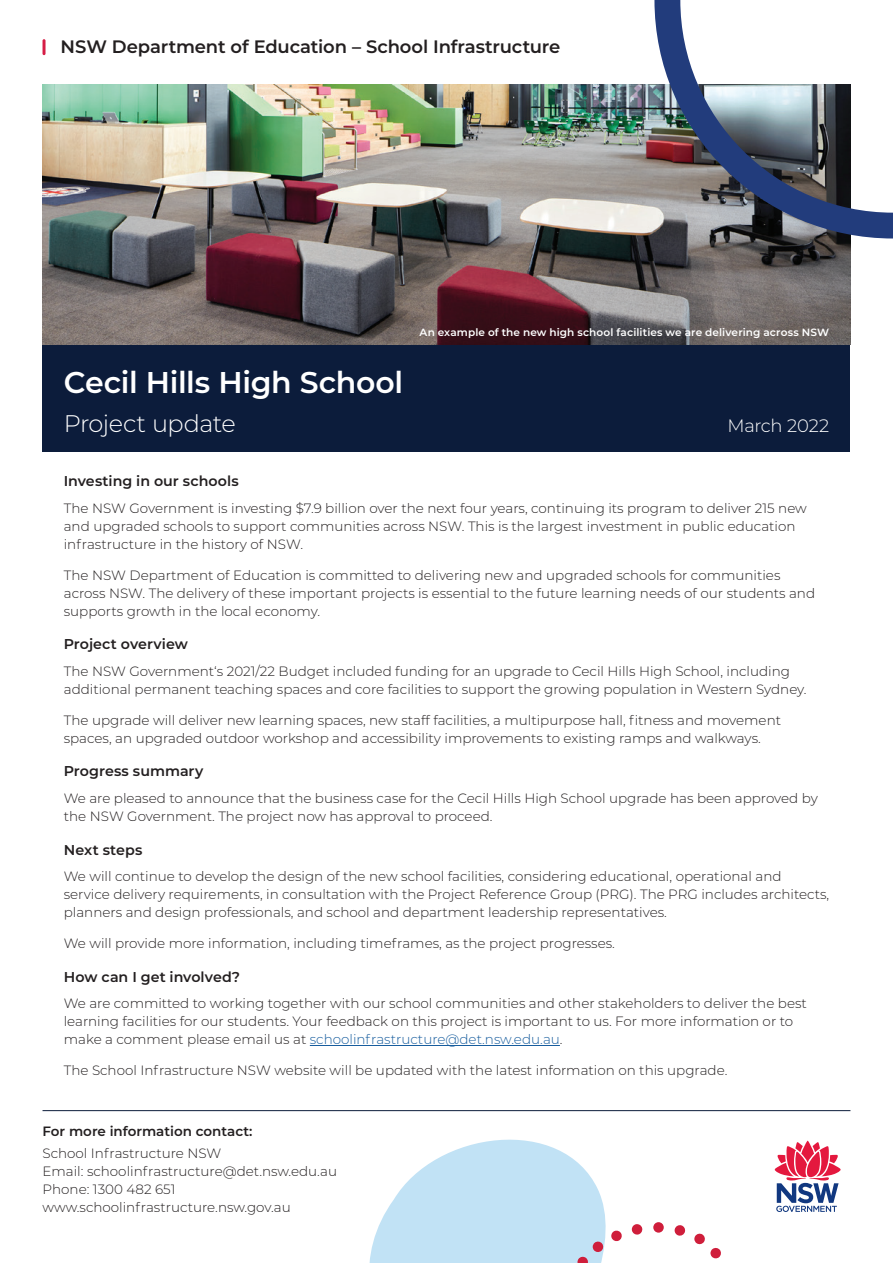
<style>
.page{position:relative;width:893px;height:1263px;background:#fff}
.page>*{position:absolute;margin:0;border:0;box-sizing:border-box;transform-origin:0 0}
.t1{font:600 30px "Montserrat";letter-spacing:-.01em;color:#fff}
.t2{font:300 24px "Montserrat";letter-spacing:-.02em;color:#fff}
.t3{font:600 18px "Montserrat";letter-spacing:-.005em;color:#231f20}
.t4{font:300 18px "Montserrat";letter-spacing:-.02em;color:#fff}
.t5{font:600 14.25px "Montserrat";color:#231f20}
.t6{font:300 13.5px/18px "Montserrat";color:#231f20}
.t7{font:600 13.5px "Montserrat";color:#231f20}
.t8{font:600 10.5px "Montserrat";letter-spacing:.015em;color:#fff}
.s1{color:#175d9e}
</style>
<div class="page">
<svg style="left:369px;top:1139px;width:237px;height:124px;fill:#c1e2f5"></svg>
<svg style="left:632px;top:1224px;width:11px;height:11px"></svg>
<svg style="left:675px;top:1225px;width:11px;height:11px"></svg>
<svg style="left:611px;top:1230px;width:11px;height:12px"></svg>
<svg style="left:577px;top:1241px;width:27px;height:22px"></svg>
<svg style="left:694px;top:1233px;width:27px;height:26px"></svg>
<div style="left:653px;top:1222px;width:11px;height:11px;background:#cf1e3b;border-radius:50%"></div>
<hr style="left:43px;top:39px;width:3px;height:16px;background:#d61d46;border-radius:2px">
<hr style="left:43px;top:1110px;width:807px;height:1px;background:#0c1c3b">
<svg style="left:774px;top:1140px;width:67px;height:72px"></svg>
<img style="left:43px;top:84px;width:807px;height:261px">
<hr style="left:310px;top:1045px;width:250px;height:1px;background:#175d9e">
<div style="left:43px;top:345px;width:807px;height:106px;background:#0c1c3b"></div>
<svg style="left:654px;top:0;width:239px;height:238px"></svg>
<h3 class="t3" style="left:61px;top:34px;width:501px">NSW Department of Education – School Infrastructure</h3>
<p class="t8" style="left:420px;top:325px;width:411px">An example of the new high school facilities we are delivering across NSW</p>
<h1 class="t1" style="left:64px;top:361px;width:341px">Cecil Hills High School</h1>
<h2 class="t2" style="left:64px;top:408px;width:173px">Project update</h2>
<h3 class="t4" style="left:728px;top:414px;width:103px">March 2022</h3>
<p class="t5" style="left:64px;top:471px;width:176px">Investing in our schools</p>
<p class="t6" style="left:64px;top:498px;width:745px">The NSW Government is investing $7.9 billion over the next four years, continuing its program to deliver 215 new and upgraded schools to support communities across NSW. This is the largest investment in public education infrastructure in the history of NSW.</p>
<p class="t6" style="left:64px;top:565px;width:753px">The NSW Department of Education is committed to delivering new and upgraded schools for communities across NSW. The delivery of these important projects is essential to the future learning needs of our students and supports growth in the local economy.</p>
<p class="t5" style="left:64px;top:634px;width:126px">Project overview</p>
<p class="t6" style="left:64px;top:662px;width:744px">The NSW Government‘s 2021/22 Budget included funding for an upgrade to Cecil Hills High School, including additional permanent teaching spaces and core facilities to support the growing population in Western Sydney.</p>
<p class="t6" style="left:64px;top:710px;width:719px">The upgrade will deliver new learning spaces, new staff facilities, a multipurpose hall, fitness and movement spaces, an upgraded outdoor workshop and accessibility improvements to existing ramps and walkways.</p>
<p class="t5" style="left:64px;top:761px;width:141px">Progress summary</p>
<p class="t6" style="left:64px;top:789px;width:755px">We are pleased to announce that the business case for the Cecil Hills High School upgrade has been approved by the NSW Government. The project now has approval to proceed.</p>
<p class="t5" style="left:64px;top:839px;width:80px">Next steps</p>
<p class="t6" style="left:64px;top:867px;width:767px">We will continue to develop the design of the new school facilities, considering educational, operational and service delivery requirements, in consultation with the Project Reference Group (PRG). The PRG includes architects, planners and design professionals, and school and department leadership representatives.</p>
<p class="t6" style="left:64px;top:934px;width:553px">We will provide more information, including timeframes, as the project progresses.</p>
<p class="t5" style="left:64px;top:966px;width:178px">How can I get involved?</p>
<p class="t6" style="left:64px;top:994px;width:745px">We are committed to working together with our school communities and other stakeholders to deliver the best learning facilities for our students. Your feedback on this project is important to us. For more information or to make a comment please email us at <span class="s1">schoolinfrastructure@det.nsw.edu.au</span>.</p>
<p class="t6" style="left:64px;top:1061px;width:665px">The School Infrastructure NSW website will be updated with the latest information on this upgrade.</p>
<p class="t7" style="left:43px;top:1121px;width:211px">For more information contact:</p>
<p class="t6" style="left:43px;top:1144px;width:296px">School Infrastructure NSW<br>Email: schoolinfrastructure@det.nsw.edu.au Phone: 1300 482 651 www.schoolinfrastructure.nsw.gov.au</p>
</div>
